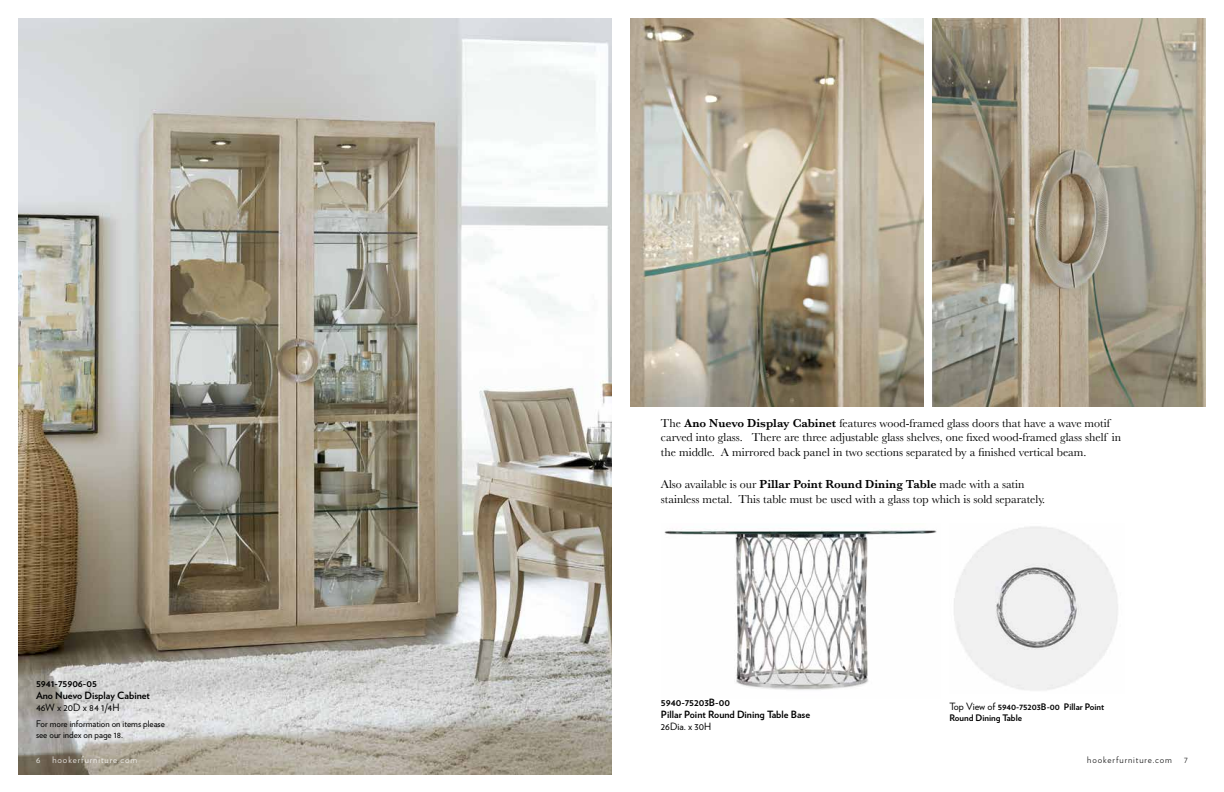
<style>
.page{position:relative;width:1224px;height:792px;background:#fff}
.page>*{position:absolute;margin:0;border:0;box-sizing:border-box;transform-origin:0 0}
.t1{font:12px/14.4px "Baskerville";color:#000}
.t2{font:700 10px/12px "Verlag";color:#000}
.t3{font:10px "Verlag";color:#000}
.t4{font:9px/10.8px "Verlag";color:#000}
.t5{font:700 9px/10.8px "Verlag";color:#000}
.t6{font:300 9px "Verlag";letter-spacing:.1em;color:#fff}
.t7{font:300 9px "Verlag";letter-spacing:.1em;color:#000}
.s1{font-weight:600}
.s2{font-weight:400;font-size:10px}
</style>
<div class="page">
<img style="left:18px;top:18px;width:594px;height:756px">
<img style="left:630px;top:18px;width:293px;height:389px">
<img style="left:932px;top:18px;width:274px;height:389px">
<img style="left:954px;top:526px;width:164px;height:165px">
<img style="left:664px;top:529px;width:273px;height:161px">
<p class="t1" style="left:661px;top:416px;width:462px">The <span class="s1">Ano Nuevo Display Cabinet</span> features wood-framed glass doors that have a wave motif carved into glass. There are three adjustable glass shelves, one fixed wood-framed glass shelf in the middle. A mirrored back panel in two sections separated by a finished vertical beam.</p>
<p class="t2" style="left:36px;top:677px;width:115px">5941-75906-05<br>Ano Nuevo Display Cabinet</p>
<p class="t3" style="left:36px;top:700px;width:85px">46W x 20D x 84 1/4H</p>
<p class="t4" style="left:36px;top:718px;width:130px">For more information on items please see our index on page 18.</p>
<p class="t1" style="left:661px;top:477px;width:386px">Also available is our <span class="s1">Pillar Point Round Dining Table</span> made with a satin stainless metal. This table must be used with a glass top which is sold separately.</p>
<p class="t2" style="left:661px;top:696px;width:151px">5940-75203B-00<br>Pillar Point Round Dining Table Base</p>
<p class="t3" style="left:661px;top:719px;width:52px">26Dia. x 30H</p>
<p class="t5" style="left:949px;top:701px;width:156px"><span class="s2">Top View of</span> 5940-75203B-00 Pillar Point<br>Round Dining Table</p>
<p class="t6" style="left:36px;top:753px;width:6px">6</p>
<p class="t6" style="left:52px;top:753px;width:86px">hookerfurniture.com</p>
<p class="t7" style="left:1087px;top:754px;width:86px">hookerfurniture.com</p>
<p class="t7" style="left:1184px;top:754px;width:5px">7</p>
</div>
